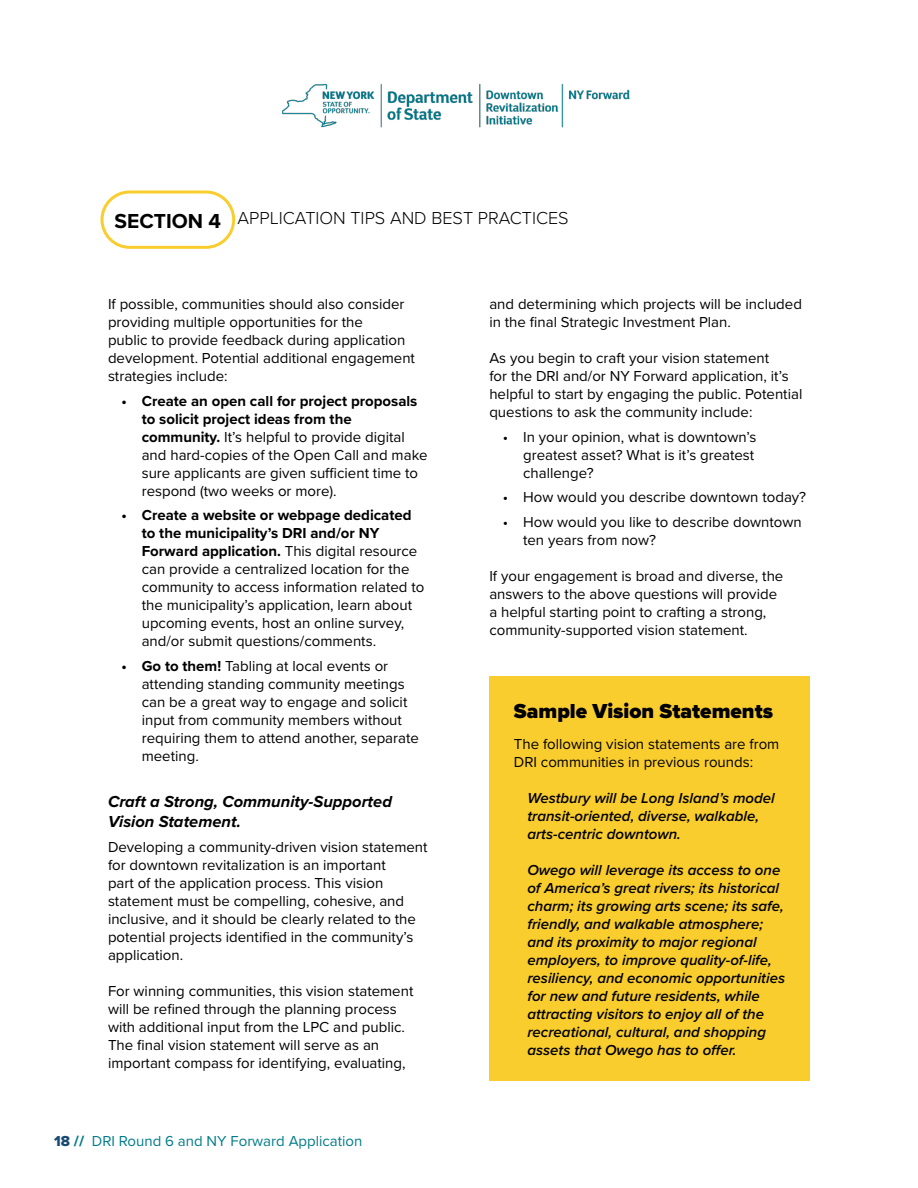
<style>
.page{position:relative;width:918px;height:1188px;background:#fff}
.page>*{position:absolute;margin:0;border:0;box-sizing:border-box;transform-origin:0 0}
.t1{font:900 21px "Proxima Nova";color:#000}
.t2{font:300 18px "Proxima Nova";color:#000}
.t3{font:italic 700 16.5px/19.8px "Proxima Nova";color:#000}
.t4{font:15px/18px "Proxima Nova";color:#000}
.t5{font:italic 600 15px/18px "Proxima Nova";color:#000}
.t6{font:15px "Proxima Nova";color:#007d89}
.s1{font-weight:700;font-size:21px}
.s2{font-weight:700}
.s3{font-family:"Proxima Nova Extrabld";color:#184a72}
.s4{font-family:"Proxima Nova Extrabld"}
</style>
<div class="page">
<img style="left:282px;top:83px;width:348px;height:45px">
<div style="left:100px;top:190px;width:135px;height:59px;border:3px solid #f9cd2e;border-radius:28px"></div>
<div style="left:489px;top:676px;width:321px;height:405px;background:#f9cd2e"></div>
<p class="t2" style="left:115px;top:205px;width:456px"><span class="s1">SECTION 4</span> APPLICATION TIPS AND BEST PRACTICES</p>
<p class="t4" style="left:108px;top:294px;width:309px">If possible, communities should also consider providing multiple opportunities for the<br>public to provide feedback during application development. Potential additional engagement strategies include:</p>
<p class="t4" style="left:142px;top:391px;width:287px;text-indent:-20px"><span class="s2">• Create an open call for project proposals to solicit project ideas from the community.</span> It’s helpful to provide digital and hard-copies of the Open Call and make sure applicants are given sufficient time to respond (two weeks or more).</p>
<p class="t4" style="left:142px;top:506px;width:284px;text-indent:-20px"><span class="s2">• Create a website or webpage dedicated to the municipality’s DRI and/or NY Forward application.</span> This digital resource can provide a centralized location for the community to access information related to the municipality’s application, learn about upcoming events, host an online survey, and/or submit questions/comments.</p>
<p class="t4" style="left:142px;top:656px;width:279px;text-indent:-20px"><span class="s2">• Go to them!</span> Tabling at local events or attending standing community meetings can be a great way to engage and solicit input from community members without requiring them to attend another, separate meeting.</p>
<p class="t3" style="left:108px;top:792px;width:286px">Craft a Strong, Community-Supported<br>Vision Statement.</p>
<p class="t4" style="left:108px;top:837px;width:321px">Developing a community-driven vision statement for downtown revitalization is an important<br>part of the application process. This vision statement must be compelling, cohesive, and inclusive, and it should be clearly related to the potential projects identified in the community’s application.</p>
<p class="t4" style="left:108px;top:981px;width:307px">For winning communities, this vision statement will be refined through the planning process with additional input from the LPC and public.<br>The final vision statement will serve as an important compass for identifying, evaluating,</p>
<p class="t6" style="left:54px;top:1130px;width:310px"><span class="s3">18</span> <span class="s4">//</span> DRI Round 6 and NY Forward Application</p>
<p class="t4" style="left:489px;top:294px;width:314px">and determining which projects will be included in the final Strategic Investment Plan.</p>
<p class="t4" style="left:489px;top:348px;width:315px">As you begin to craft your vision statement<br>for the DRI and/or NY Forward application, it’s helpful to start by engaging the public. Potential questions to ask the community include:</p>
<p class="t4" style="left:523px;top:427px;width:235px;text-indent:-20px">• In your opinion, what is downtown’s greatest asset? What is it’s greatest challenge?</p>
<p class="t4" style="left:503px;top:488px;width:305px">• How would you describe downtown today?</p>
<p class="t4" style="left:523px;top:512px;width:280px;text-indent:-20px">• How would you like to describe downtown ten years from now?</p>
<p class="t4" style="left:489px;top:566px;width:296px">If your engagement is broad and diverse, the answers to the above questions will provide a helpful starting point to crafting a strong, community-supported vision statement.</p>
<h1 class="t1" style="left:514px;top:695px;width:261px">Sample Vision Statements</h1>
<p class="t4" style="left:514px;top:735px;width:267px">The following vision statements are from<br>DRI communities in previous rounds:</p>
<p class="t5" style="left:527px;top:789px;width:249px">Westbury will be Long Island’s model transit-oriented, diverse, walkable, arts-centric downtown.</p>
<p class="t5" style="left:527px;top:861px;width:259px">Owego will leverage its access to one of America’s great rivers; its historical charm; its growing arts scene; its safe, friendly, and walkable atmosphere; and its proximity to major regional employers, to improve quality-of-life, resiliency, and economic opportunities for new and future residents, while attracting visitors to enjoy all of the recreational, cultural, and shopping assets that Owego has to offer.</p>
</div>
